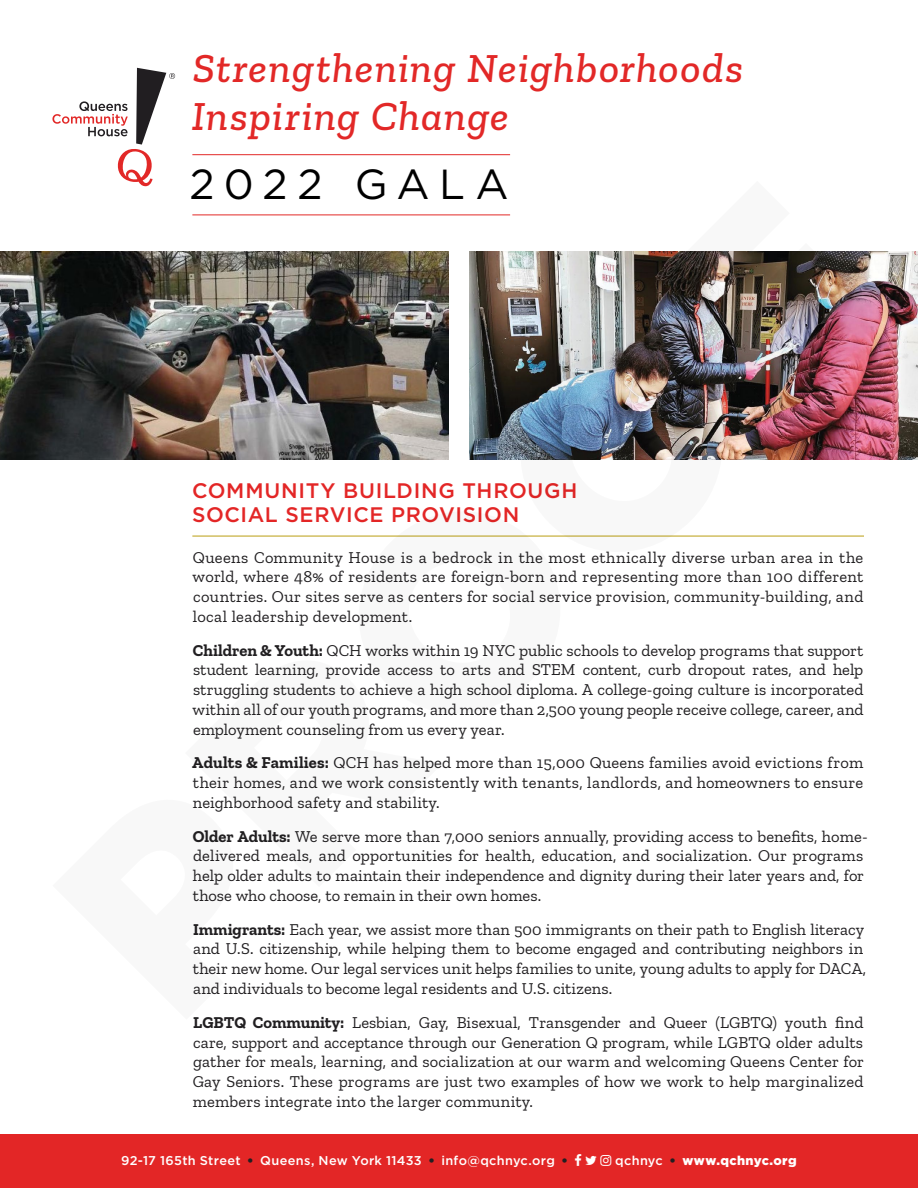
<style>
.page{position:relative;width:918px;height:1188px;background:#fff}
.page>*{position:absolute;margin:0;border:0;box-sizing:border-box;transform-origin:0 0}
.t1{font:900 271.05px "Gotham";color:#000}
.t2{font:italic 500 42px/48px "Zilla Slab";letter-spacing:.03em;color:#e22827}
.t3{font:42px "Gotham";letter-spacing:.22em;color:#000}
.t4{font:500 21px/24px "Gotham";letter-spacing:.03em;color:#e32626}
.t5{font:16.5px/20px "Zilla Slab";letter-spacing:.005em;color:#211f21;text-align:justify}
.t6{font:500 12.75px "Gotham";letter-spacing:.025em;color:#fff}
.t7{font:900 12.75px "Gotham";letter-spacing:.03em;color:#fff}
.s1{font-weight:700}
.s2{font-weight:900;color:#211f21}
.s3{font-weight:500}
.s4{color:#211f21}
</style>
<div class="page">
<div style="left:0;top:1134px;width:918px;height:54px;background:#e32626"></div>
<hr style="left:192px;top:536px;width:672px;height:1px;background:#ba9e12">
<img style="left:0;top:251px;width:449px;height:209px">
<img style="left:469px;top:251px;width:449px;height:209px">
<svg style="left:52px;top:68px;width:123px;height:119px"></svg>
<hr style="left:192px;top:154px;width:318px;height:1px;background:#e22827">
<hr style="left:192px;top:215px;width:318px;height:1px;background:#e22827">
<h2 class="t2" style="left:192px;top:44px;width:553px">Strengthening Neighborhoods<br>Inspiring Change</h2>
<h2 class="t3" style="left:189px;top:157px;width:321px">2022 GALA</h2>
<h1 class="t1" style="left:-25px;top:832px;width:1023px;rotate:-45deg">PROOF</h1>
<p class="t4" style="left:192px;top:479px;width:387px">COMMUNITY BUILDING THROUGH<br>SOCIAL SERVICE PROVISION</p>
<p class="t5" style="left:193px;top:547px;width:672px">Queens Community House is a bedrock in the most ethnically diverse urban area in the world, where 48% of residents are foreign-born and representing more than 100 different countries. Our sites serve as centers for social service provision, community-building, and local leadership development.</p>
<p class="t5" style="left:193px;top:640px;width:673px"><span class="s1">Children &amp; Youth:</span> QCH works within 19 NYC public schools to develop programs that support student learning, provide access to arts and STEM content, curb dropout rates, and help struggling students to achieve a high school diploma. A college-going culture is incorporated within all of our youth programs, and more than 2,500 young people receive college, career, and employment counseling from us every year.</p>
<p class="t5" style="left:192px;top:753px;width:673px"><span class="s1">Adults &amp; Families:</span> QCH has helped more than 15,000 Queens families avoid evictions from their homes, and we work consistently with tenants, landlords, and homeowners to ensure neighborhood safety and stability.</p>
<p class="t5" style="left:193px;top:826px;width:676px;text-align:left"><span class="s1">Older Adults:</span> We serve more than 7,000 seniors annually, providing access to benefits, home&shy;delivered meals, and opportunities for health, education, and socialization. Our programs help older adults to maintain their independence and dignity during their later years and, for those who choose, to remain in their own homes.</p>
<p class="t5" style="left:193px;top:919px;width:675px;text-align:left"><span class="s1">Immigrants:</span> Each year, we assist more than 500 immigrants on their path to English literacy and U.S. citizenship, while helping them to become engaged and contributing neighbors in their new home. Our legal services unit helps families to unite, young adults to apply for DACA, and individuals to become legal residents and U.S. citizens.</p>
<p class="t5" style="left:193px;top:1012px;width:673px"><span class="s1">LGBTQ Community:</span> Lesbian, Gay, Bisexual, Transgender and Queer (LGBTQ) youth find care, support and acceptance through our Generation Q program, while LGBTQ older adults gather for meals, learning, and socialization at our warm and welcoming Queens Center for Gay Seniors. These programs are just two examples of how we work to help marginalized members integrate into the larger community.</p>
<p class="t6" style="left:121px;top:1152px;width:448px">92-17 165th Street <span class="s2">•</span> Queens, New York 11433 <span class="s2">•</span> info@qchnyc.org <span class="s2">•</span></p>
<p class="t7" style="left:615px;top:1152px;width:183px"><span class="s3">qchnyc</span> <span class="s4">•</span> www.qchnyc.org</p>
</div>
